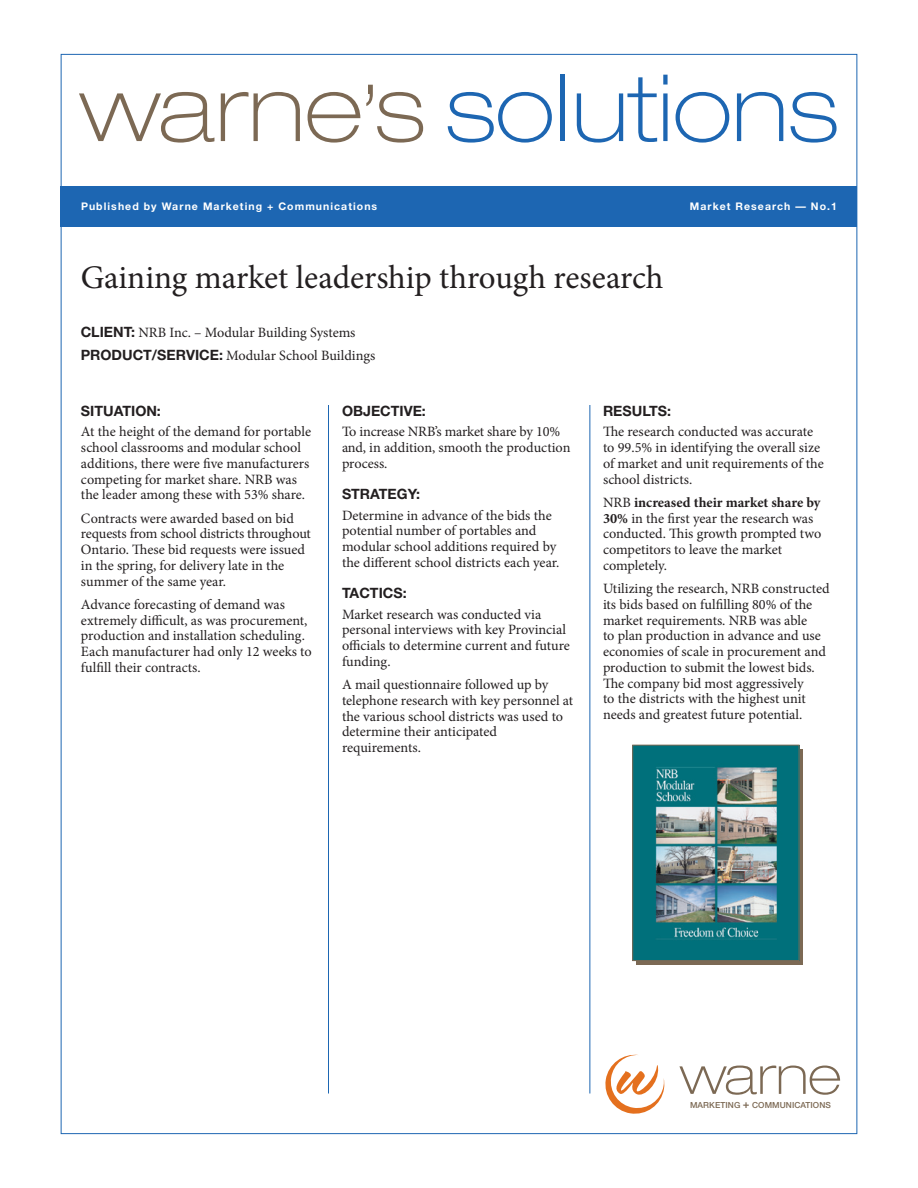
<style>
.page{position:relative;width:918px;height:1188px;background:#fff}
.page>*{position:absolute;margin:0;border:0;box-sizing:border-box;transform-origin:0 0}
.t1{font:100 expanded 93px "Helvetica Neue";color:#1d66b2}
.t2{font:100 expanded 53.7px "Helvetica Neue";letter-spacing:-.005em;color:#7c6954}
.t3{font:33px "Minion Pro";color:#231f20}
.t4{font:14.25px/15.8px "Minion Pro";letter-spacing:-.005em;color:#231f20}
.t5{font:700 14.25px "Helvetica Neue";color:#231f20}
.t6{font:700 10.5px "Helvetica Neue";letter-spacing:.1em;color:#fff}
.t7{font:500 8.4px "Helvetica Neue";letter-spacing:.01em;color:#7c6954}
.s1{color:#7c6954}
.s2{font-family:"Helvetica Neue";font-weight:700}
.s3{font-weight:700}
.s4{font-size:11.1px}
</style>
<div class="page">
<div style="left:61px;top:186px;width:796px;height:40px;background:#1d66b2"></div>
<svg style="left:605px;top:1054px;width:60px;height:60px"></svg>
<hr style="left:328px;top:405px;width:1px;height:689px;background:#1d66b2">
<hr style="left:590px;top:405px;width:1px;height:689px;background:#1d66b2">
<svg style="left:637px;top:749px;width:166px;height:216px;fill:#7c6954"></svg>
<img style="left:634px;top:747px;width:163px;height:212px">
<div style="left:632px;top:745px;width:167px;height:216px;border:1px solid #7c6954"></div>
<h1 class="t1" style="left:80px;top:53px;width:760px"><span class="s1">warne’s</span> solutions</h1>
<p class="t6" style="left:81px;top:200px;width:298px">Published by Warne Marketing + Communications</p>
<p class="t6" style="left:690px;top:200px;width:149px">Market Research — No.1</p>
<h3 class="t3" style="left:81px;top:255px;width:584px">Gaining market leadership through research</h3>
<p class="t4" style="left:81px;top:321px;width:296px;line-height:22.5px"><span class="s2">CLIENT:</span> NRB Inc. – Modular Building Systems<br><span class="s2">PRODUCT/SERVICE:</span> Modular School Buildings</p>
<p class="t5" style="left:81px;top:402px;width:81px">SITUATION:</p>
<p class="t4" style="left:81px;top:424px;width:232px">At the height of the demand for portable school classrooms and modular school additions, there were five manufacturers competing for market share. NRB was the leader among these with 53% share.</p>
<p class="t4" style="left:81px;top:510px;width:231px">Contracts were awarded based on bid requests from school districts throughout Ontario. These bid requests were issued in the spring, for delivery late in the summer of the same year.</p>
<p class="t4" style="left:81px;top:597px;width:232px">Advance forecasting of demand was extremely difficult, as was procurement, production and installation scheduling.<br>Each manufacturer had only 12 weeks to fulfill their contracts.</p>
<p class="t5" style="left:342px;top:402px;width:85px">OBJECTIVE:</p>
<p class="t4" style="left:342px;top:424px;width:230px">To increase NRB’s market share by 10% and, in addition, smooth the production process.</p>
<p class="t5" style="left:342px;top:485px;width:80px">STRATEGY:</p>
<p class="t4" style="left:342px;top:507px;width:219px">Determine in advance of the bids the potential number of portables and modular school additions required by the different school districts each year.</p>
<p class="t5" style="left:342px;top:584px;width:66px">TACTICS:</p>
<p class="t4" style="left:342px;top:606px;width:229px">Market research was conducted via personal interviews with key Provincial officials to determine current and future funding.</p>
<p class="t4" style="left:342px;top:677px;width:233px">A mail questionnaire followed up by telephone research with key personnel at the various school districts was used to determine their anticipated requirements.</p>
<p class="t5" style="left:603px;top:402px;width:70px">RESULTS:</p>
<p class="t4" style="left:603px;top:424px;width:222px">The research conducted was accurate to 99.5% in identifying the overall size of market and unit requirements of the school districts.</p>
<p class="t4" style="left:603px;top:494px;width:220px">NRB <span class="s3">increased their market share by<br>30%</span> in the first year the research was conducted. This growth prompted two competitors to leave the market completely.</p>
<p class="t4" style="left:603px;top:581px;width:228px">Utilizing the research, NRB constructed its bids based on fulfilling 80% of the market requirements. NRB was able<br>to plan production in advance and use economies of scale in procurement and production to submit the lowest bids.<br>The company bid most aggressively<br>to the districts with the highest unit needs and greatest future potential.</p>
<h2 class="t2" style="left:680px;top:1043px;width:163px">warne</h2>
<p class="t7" style="left:690px;top:1100px;width:142px">MARKETING <span class="s4">+</span> COMMUNICATIONS</p>
</div>
